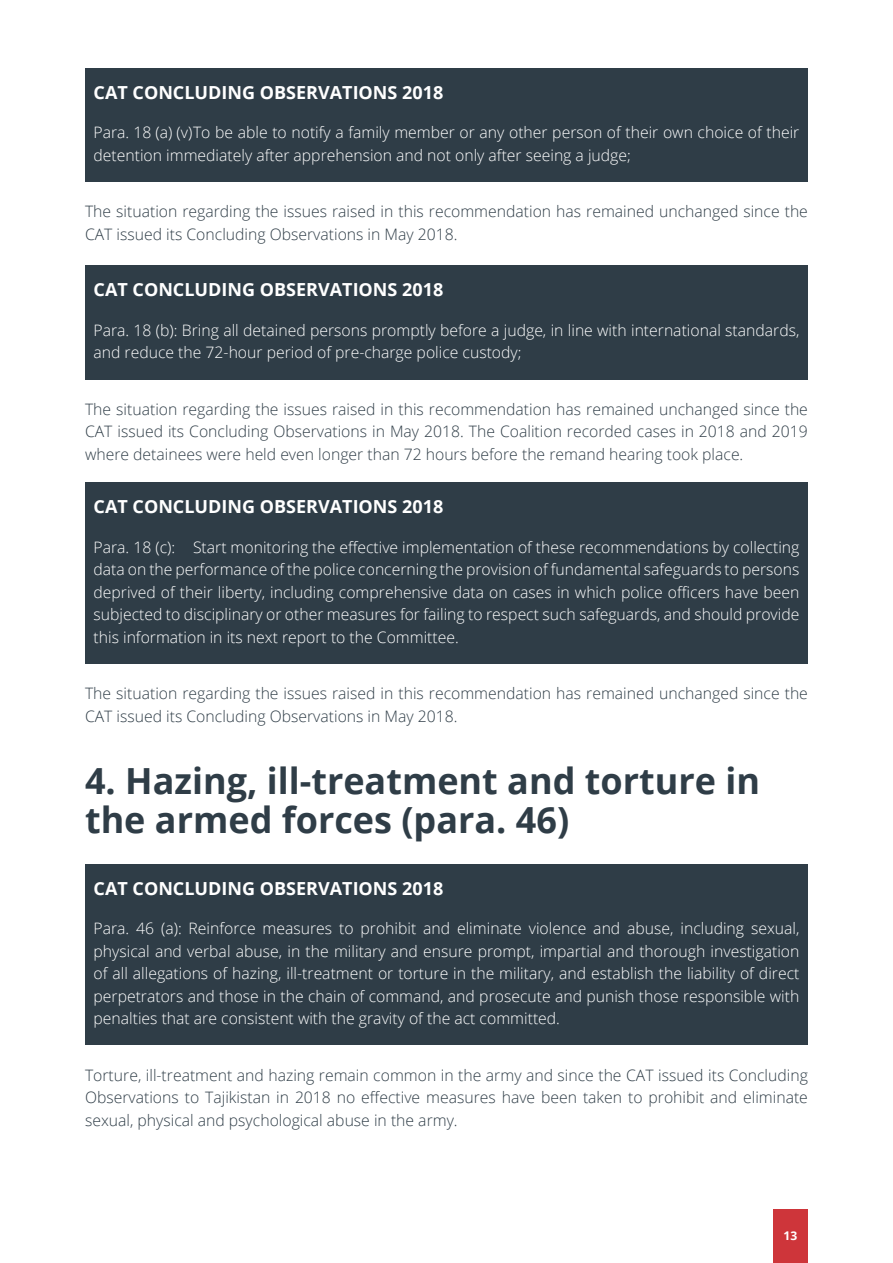
<style>
.page{position:relative;width:893px;height:1263px;background:#fff}
.page>*{position:absolute;margin:0;border:0;box-sizing:border-box;transform-origin:0 0}
.t1{font:700 36px/38.8px "Open Sans";color:#2f3d47}
.t2{font:700 18px "Open Sans";color:#fff}
.t3{font:300 15.75px/22.5px "Open Sans";color:#fff}
.t4{font:300 15.75px/22.5px "Open Sans";color:#2f3d47}
.t5{font:700 12px "Open Sans";color:#fff}
</style>
<div class="page">
<div style="left:773px;top:1209px;width:35px;height:54px;background:#ce353a"></div>
<div style="left:85px;top:68px;width:723px;height:52px;background:#2f3d47"></div>
<div style="left:85px;top:109px;width:723px;height:73px;background:#2f3d47"></div>
<div style="left:85px;top:266px;width:723px;height:52px;background:#2f3d47"></div>
<div style="left:85px;top:307px;width:723px;height:72px;background:#2f3d47"></div>
<div style="left:85px;top:483px;width:723px;height:52px;background:#2f3d47"></div>
<div style="left:85px;top:524px;width:723px;height:140px;background:#2f3d47"></div>
<div style="left:85px;top:864px;width:723px;height:52px;background:#2f3d47"></div>
<div style="left:85px;top:905px;width:723px;height:140px;background:#2f3d47"></div>
<p class="t2" style="left:94px;top:80px;width:351px">CAT CONCLUDING OBSERVATIONS 2018</p>
<p class="t3" style="left:94px;top:121px;width:707px">Para. 18 (a) (v)To be able to notify a family member or any other person of their own choice of their detention immediately after apprehension and not only after seeing a judge;</p>
<p class="t4" style="left:85px;top:200px;width:724px">The situation regarding the issues raised in this recommendation has remained unchanged since the<br>CAT issued its Concluding Observations in May 2018.</p>
<p class="t2" style="left:94px;top:277px;width:351px">CAT CONCLUDING OBSERVATIONS 2018</p>
<p class="t3" style="left:94px;top:318px;width:707px">Para. 18 (b): Bring all detained persons promptly before a judge, in line with international standards, and reduce the 72-hour period of pre-charge police custody;</p>
<p class="t4" style="left:85px;top:397px;width:724px;text-align:justify">The situation regarding the issues raised in this recommendation has remained unchanged since the CAT issued its Concluding Observations in May 2018. The Coalition recorded cases in 2018 and 2019 where detainees were held even longer than 72 hours before the remand hearing took place.</p>
<p class="t2" style="left:94px;top:494px;width:351px">CAT CONCLUDING OBSERVATIONS 2018</p>
<p class="t3" style="left:94px;top:535px;width:707px;text-align:justify">Para. 18 (c): Start monitoring the effective implementation of these recommendations by collecting data on the performance of the police concerning the provision of fundamental safeguards to persons deprived of their liberty, including comprehensive data on cases in which police officers have been subjected to disciplinary or other measures for failing to respect such safeguards, and should provide this information in its next report to the Committee.</p>
<p class="t4" style="left:85px;top:682px;width:724px">The situation regarding the issues raised in this recommendation has remained unchanged since the<br>CAT issued its Concluding Observations in May 2018.</p>
<h1 class="t1" style="left:85px;top:761px;width:676px">4. Hazing, ill-treatment and torture in the armed forces (para. 46)</h1>
<p class="t2" style="left:94px;top:876px;width:351px">CAT CONCLUDING OBSERVATIONS 2018</p>
<p class="t3" style="left:94px;top:917px;width:707px;text-align:justify">Para. 46 (a): Reinforce measures to prohibit and eliminate violence and abuse, including sexual, physical and verbal abuse, in the military and ensure prompt, impartial and thorough investigation of all allegations of hazing, ill-treatment or torture in the military, and establish the liability of direct perpetrators and those in the chain of command, and prosecute and punish those responsible with penalties that are consistent with the gravity of the act committed.</p>
<p class="t4" style="left:85px;top:1063px;width:724px;text-align:justify">Torture, ill-treatment and hazing remain common in the army and since the CAT issued its Concluding Observations to Tajikistan in 2018 no effective measures have been taken to prohibit and eliminate sexual, physical and psychological abuse in the army.</p>
<p class="t5" style="left:784px;top:1227px;width:15px">13</p>
</div>
